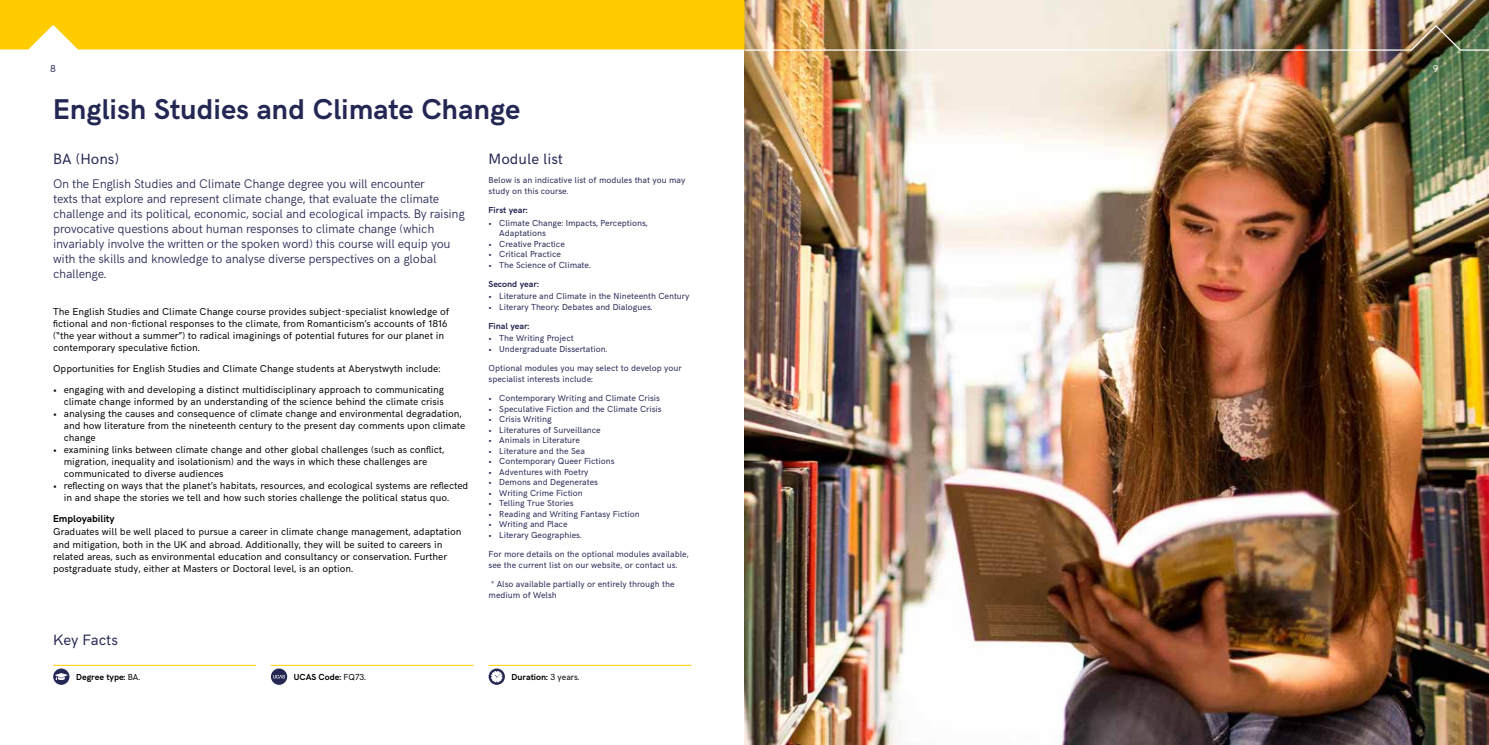
<style>
.page{position:relative;width:1489px;height:745px;background:#fff}
.page>*{position:absolute;margin:0;border:0;box-sizing:border-box;transform-origin:0 0}
.t1{font:700 28.75px "HK Grotesk";color:#242753}
.t2{font:15px "HK Grotesk";color:#242753}
.t3{font:300 12.5px/15px "HK Grotesk";letter-spacing:-.02em;color:#242753}
.t4{font:10px/12px "HK Grotesk";color:#000}
.t5{font:700 10px "HK Grotesk";color:#000}
.t6{font:10px "HK Grotesk";color:#242753}
.t7{font:10px "HK Grotesk";color:#fff}
.t8{font:8.75px/10.5px "HK Grotesk";color:#242753}
.t9{font:700 8.75px "HK Grotesk";color:#000}
.t10{font:700 8.75px "HK Grotesk";color:#242753}
.s1{font-weight:400}
</style>
<div class="page">
<img style="left:744px;top:52px;width:744px;height:692px">
<hr style="left:53px;top:664px;width:203px;height:1px;background:#fc0">
<svg style="left:53px;top:668px;width:16px;height:16px"></svg>
<hr style="left:271px;top:664px;width:202px;height:1px;background:#fc0">
<svg style="left:271px;top:668px;width:16px;height:16px"></svg>
<hr style="left:488px;top:664px;width:203px;height:1px;background:#fc0">
<svg style="left:488px;top:668px;width:17px;height:16px"></svg>
<img style="left:0;top:0;width:1488px;height:52px">
<p class="t6" style="left:50px;top:61px;width:7px">8</p>
<p class="t7" style="left:1432px;top:61px;width:7px">9</p>
<h1 class="t1" style="left:53px;top:88px;width:468px">English Studies and Climate Change</h1>
<h2 class="t2" style="left:53px;top:147px;width:67px">BA (Hons)</h2>
<p class="t3" style="left:53px;top:175px;width:413px">On the English Studies and Climate Change degree you will encounter<br>texts that explore and represent climate change, that evaluate the climate challenge and its political, economic, social and ecological impacts. By raising provocative questions about human responses to climate change (which invariably involve the written or the spoken word) this course will equip you with the skills and knowledge to analyse diverse perspectives on a global challenge.</p>
<p class="t4" style="left:53px;top:304px;width:397px">The English Studies and Climate Change course provides subject-specialist knowledge of fictional and non-fictional responses to the climate, from Romanticism’s accounts of 1816 (“the year without a summer”) to radical imaginings of potential futures for our planet in contemporary speculative fiction.</p>
<p class="t4" style="left:53px;top:361px;width:389px">Opportunities for English Studies and Climate Change students at Aberystwyth include:</p>
<p class="t4" style="left:53px;top:382px;width:392px;text-align:right">• engaging with and developing a distinct multidisciplinary approach to communicating climate change informed by an understanding of the science behind the climate crisis</p>
<p class="t4" style="left:64px;top:406px;width:403px;text-indent:-11px">• analysing the causes and consequence of climate change and environmental degradation, and how literature from the nineteenth century to the present day comments upon climate change</p>
<p class="t4" style="left:64px;top:442px;width:382px;text-indent:-11px">• examining links between climate change and other global challenges (such as conflict, migration, inequality and isolationism) and the ways in which these challenges are communicated to diverse audiences</p>
<p class="t4" style="left:64px;top:478px;width:406px;text-indent:-11px">• reflecting on ways that the planet’s habitats, resources, and ecological systems are reflected in and shape the stories we tell and how such stories challenge the political status quo.</p>
<p class="t5" style="left:53px;top:510px;width:63px">Employability</p>
<p class="t4" style="left:53px;top:525px;width:410px">Graduates will be well placed to pursue a career in climate change management, adaptation and mitigation, both in the UK and abroad. Additionally, they will be suited to careers in related areas, such as environmental education and consultancy or conservation. Further postgraduate study, either at Masters or Doctoral level, is an option.</p>
<h2 class="t2" style="left:488px;top:147px;width:76px">Module list</h2>
<p class="t8" style="left:488px;top:174px;width:198px">Below is an indicative list of modules that you may study on this course.</p>
<p class="t10" style="left:488px;top:203px;width:41px">First year:</p>
<p class="t8" style="left:499px;top:216px;width:150px;text-indent:-11px">• Climate Change: Impacts, Perceptions,<br>Adaptations</p>
<p class="t8" style="left:488px;top:237px;width:78px">• Creative Practice</p>
<p class="t8" style="left:488px;top:248px;width:74px">• Critical Practice</p>
<p class="t8" style="left:488px;top:258px;width:104px">• The Science of Climate.</p>
<p class="t10" style="left:488px;top:277px;width:52px">Second year:</p>
<p class="t8" style="left:488px;top:290px;width:202px">• Literature and Climate in the Nineteenth Century</p>
<p class="t8" style="left:488px;top:300px;width:165px">• Literary Theory: Debates and Dialogues.</p>
<p class="t10" style="left:488px;top:319px;width:42px">Final year:</p>
<p class="t8" style="left:488px;top:332px;width:87px">• The Writing Project</p>
<p class="t8" style="left:488px;top:343px;width:120px">• Undergraduate Dissertation.</p>
<p class="t8" style="left:488px;top:362px;width:194px">Optional modules you may select to develop your specialist interests include:</p>
<p class="t8" style="left:488px;top:392px;width:173px">• Contemporary Writing and Climate Crisis</p>
<p class="t8" style="left:488px;top:402px;width:174px">• Speculative Fiction and the Climate Crisis</p>
<p class="t8" style="left:488px;top:413px;width:65px">• Crisis Writing</p>
<p class="t8" style="left:488px;top:423px;width:114px">• Literatures of Surveillance</p>
<p class="t8" style="left:488px;top:434px;width:93px">• Animals in Literature</p>
<p class="t8" style="left:488px;top:444px;width:98px">• Literature and the Sea</p>
<p class="t8" style="left:488px;top:455px;width:127px">• Contemporary Queer Fictions</p>
<p class="t8" style="left:488px;top:465px;width:101px">• Adventures with Poetry</p>
<p class="t8" style="left:488px;top:476px;width:111px">• Demons and Degenerates</p>
<p class="t8" style="left:488px;top:486px;width:96px">• Writing Crime Fiction</p>
<p class="t8" style="left:488px;top:497px;width:86px">• Telling True Stories</p>
<p class="t8" style="left:488px;top:507px;width:153px">• Reading and Writing Fantasy Fiction</p>
<p class="t8" style="left:488px;top:518px;width:80px">• Writing and Place</p>
<p class="t8" style="left:488px;top:528px;width:95px">• Literary Geographies.</p>
<p class="t8" style="left:488px;top:548px;width:201px">For more details on the optional modules available, see the current list on our website, or contact us.</p>
<p class="t8" style="left:488px;top:578px;width:187px">* Also available partially or entirely through the medium of Welsh</p>
<h2 class="t2" style="left:53px;top:627px;width:66px">Key Facts</h2>
<p class="t9" style="left:76px;top:669px;width:66px">Degree type: <span class="s1">BA.</span></p>
<p class="t9" style="left:294px;top:669px;width:74px">UCAS Code: <span class="s1">FQ73.</span></p>
<p class="t9" style="left:511px;top:669px;width:70px">Duration: <span class="s1">3 years.</span></p>
</div>
